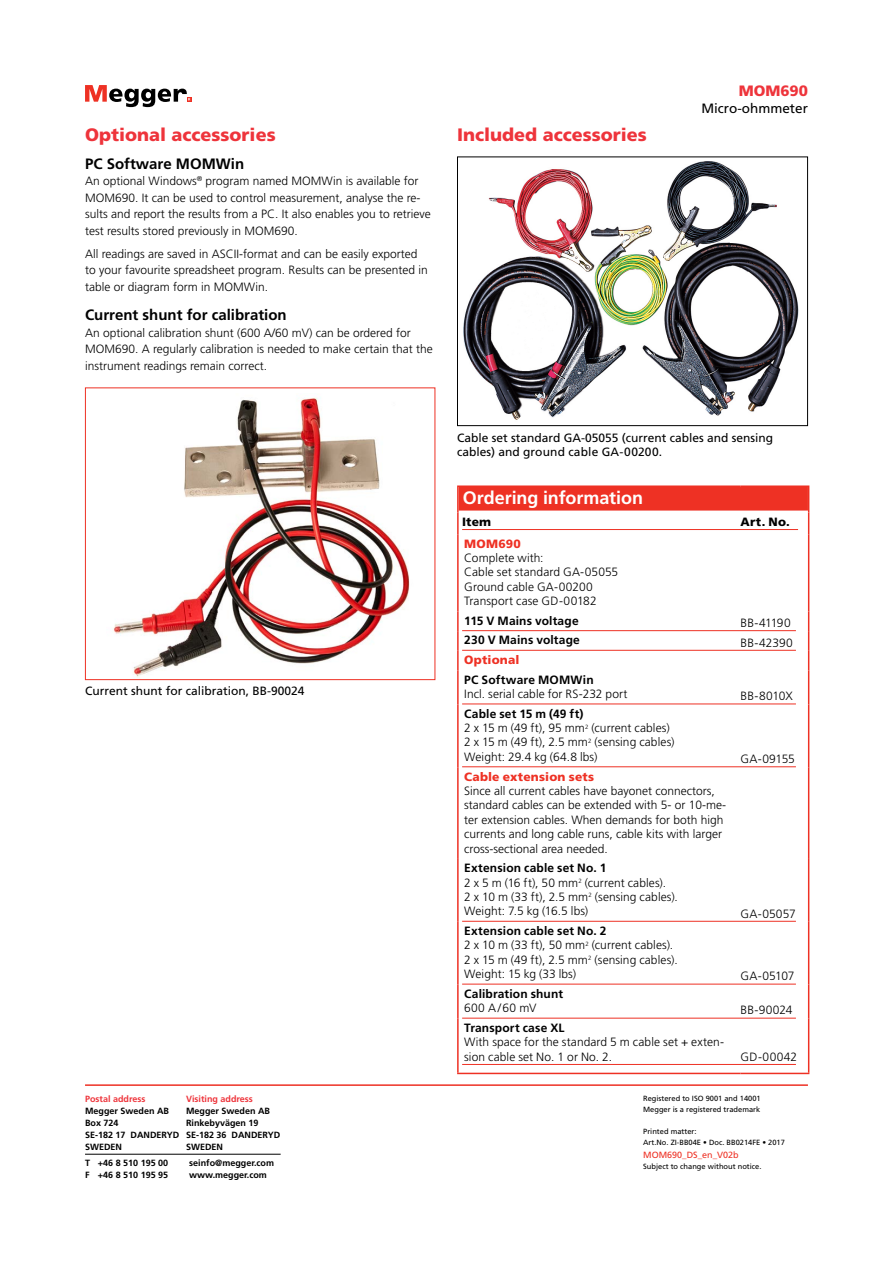
<style>
.page{position:relative;width:893px;height:1263px;background:#fff}
.page>*{position:absolute;margin:0;border:0;box-sizing:border-box;transform-origin:0 0}
.t1{font:900 18px "Frutiger LT Std";color:#ee343b}
.t2{font:700 18px "Frutiger LT Std";letter-spacing:-.005em;color:#fff}
.t3{font:700 15px "Frutiger LT Std";color:#000}
.t4{font:900 15px "Frutiger LT Std";color:#ee343b}
.t5{font:13.5px "Frutiger LT Std";color:#000}
.t6{font:300 12px/14.4px "Frutiger LT Std";color:#000}
.t7{font:12px/14.4px "Frutiger LT Std";color:#000}
.t8{font:700 12px "Frutiger LT Std";letter-spacing:.015em;color:#000}
.t9{font:900 12px "Frutiger LT Std";letter-spacing:.015em;color:#ee3124}
.t10{font:900 12px "Frutiger LT Std";letter-spacing:.015em;color:#000}
.t11{font:700 9px/12px "Frutiger LT Std";color:#000}
.t12{font:700 9px "Frutiger LT Std";color:#ee343b}
.t13{font:9px "Frutiger LT Std";color:#ee3124}
.t14{font:7.5px/11.1px "Frutiger LT Std";color:#000}
.s1{font-weight:700}
.s2{font-weight:300}
</style>
<div class="page">
<svg style="left:85px;top:85px;width:106px;height:22px"></svg>
<hr style="left:85px;top:1084px;width:723px;height:2px;background:#ee3124">
<hr style="left:85px;top:1154px;width:196px;height:1px;background:#000">
<hr style="left:457px;top:485px;width:284px;height:2px;background:#ee3124">
<hr style="left:457px;top:487px;width:2px;height:25px;background:#ee3124">
<hr style="left:741px;top:485px;width:68px;height:2px;background:#ee3124">
<hr style="left:457px;top:512px;width:2px;height:22px;background:#ee3124">
<svg style="left:808px;top:487px;width:1px;height:47px"></svg>
<hr style="left:457px;top:534px;width:2px;height:77px;background:#ee3124">
<hr style="left:808px;top:534px;width:1px;height:77px;background:#ee3124">
<hr style="left:457px;top:611px;width:2px;height:20px;background:#ee3124">
<hr style="left:457px;top:631px;width:2px;height:20px;background:#ee3124">
<svg style="left:457px;top:651px;width:2px;height:19px"></svg>
<svg style="left:808px;top:611px;width:1px;height:59px"></svg>
<hr style="left:457px;top:670px;width:2px;height:34px;background:#ee3124">
<hr style="left:808px;top:670px;width:1px;height:34px;background:#ee3124">
<hr style="left:457px;top:704px;width:2px;height:63px;background:#ee3124">
<hr style="left:808px;top:704px;width:1px;height:63px;background:#ee3124">
<hr style="left:457px;top:767px;width:2px;height:92px;background:#ee3124">
<hr style="left:808px;top:767px;width:1px;height:92px;background:#ee3124">
<hr style="left:457px;top:859px;width:2px;height:63px;background:#ee3124">
<hr style="left:808px;top:859px;width:1px;height:63px;background:#ee3124">
<hr style="left:457px;top:922px;width:2px;height:62px;background:#ee3124">
<hr style="left:808px;top:922px;width:1px;height:62px;background:#ee3124">
<hr style="left:457px;top:984px;width:2px;height:34px;background:#ee3124">
<hr style="left:808px;top:984px;width:1px;height:34px;background:#ee3124">
<hr style="left:457px;top:1018px;width:2px;height:55px;background:#ee3124">
<hr style="left:808px;top:1018px;width:1px;height:55px;background:#ee3124">
<hr style="left:457px;top:1073px;width:284px;height:1px;background:#ee3124">
<hr style="left:741px;top:1073px;width:68px;height:1px;background:#ee3124">
<div style="left:459px;top:487px;width:349px;height:24px;background:#ee3124"></div>
<hr style="left:462px;top:529px;width:336px;height:1px;background:#ee3124">
<hr style="left:462px;top:630px;width:334px;height:1px;background:#ee3124">
<hr style="left:462px;top:650px;width:334px;height:1px;background:#ee3124">
<hr style="left:462px;top:703px;width:334px;height:1px;background:#ee3124">
<hr style="left:462px;top:766px;width:334px;height:1px;background:#ee3124">
<hr style="left:462px;top:921px;width:334px;height:1px;background:#ee3124">
<hr style="left:462px;top:984px;width:334px;height:1px;background:#ee3124">
<hr style="left:462px;top:1018px;width:334px;height:1px;background:#ee3124">
<hr style="left:462px;top:1064px;width:334px;height:1px;background:#ee3124">
<img style="left:113px;top:397px;width:297px;height:280px">
<div style="left:85px;top:387px;width:350px;height:293px;border:1px solid #ee3124"></div>
<img style="left:463px;top:161px;width:336px;height:259px">
<div style="left:457px;top:157px;width:351px;height:269px;border:1px solid #000"></div>
<h1 class="t1" style="left:85px;top:124px;width:192px">Optional accessories</h1>
<p class="t3" style="left:85px;top:155px;width:161px">PC Software MOMWin</p>
<p class="t6" style="left:85px;top:173px;width:347px;line-height:16.5px">An optional Windows<sup>®</sup> program named MOMWin is available for MOM690. It can be used to control measurement, analyse the re&shy;sults and report the results from a PC. It also enables you to retrieve test results stored previously in MOM690.</p>
<p class="t6" style="left:85px;top:245px;width:344px;line-height:16.5px">All readings are saved in ASCII-format and can be easily exported to your favourite spreadsheet program. Results can be presented in table or diagram form in MOMWin.</p>
<p class="t3" style="left:85px;top:306px;width:203px">Current shunt for calibration</p>
<p class="t6" style="left:85px;top:325px;width:349px;line-height:16.5px">An optional calibration shunt (600 A/60 mV) can be ordered for<br>MOM690. A regularly calibration is needed to make certain that the instrument readings remain correct.</p>
<p class="t7" style="left:85px;top:684px;width:221px">Current shunt for calibration, BB-90024</p>
<p class="t12" style="left:186px;top:1094px;width:68px">Visiting address</p>
<p class="t11" style="left:186px;top:1105px;width:96px">Megger Sweden AB<br>Rinkebyvägen 19<br>SE-182 36 DANDERYD<br>SWEDEN</p>
<p class="t12" style="left:85px;top:1094px;width:62px">Postal address</p>
<p class="t11" style="left:85px;top:1105px;width:96px">Megger Sweden AB<br>Box 724<br>SE-182 17 DANDERYD<br>SWEDEN</p>
<p class="t11" style="left:85px;top:1157px;width:85px">T +46 8 510 195 00<br>F +46 8 510 195 95</p>
<p class="t11" style="left:189px;top:1157px;width:86px">seinfo@megger.com www.megger.com</p>
<h1 class="t1" style="left:457px;top:124px;width:191px">Included accessories</h1>
<p class="t4" style="left:739px;top:82px;width:71px">MOM690</p>
<p class="t5" style="left:701px;top:100px;width:108px">Micro-ohmmeter</p>
<p class="t7" style="left:457px;top:430px;width:318px">Cable set standard GA-05055 (current cables and sensing cables) and ground cable GA-00200.</p>
<h1 class="t2" style="left:463px;top:487px;width:182px">Ordering information</h1>
<p class="t10" style="left:462px;top:514px;width:31px">Item</p>
<p class="t10" style="left:741px;top:514px;width:51px">Art. No.</p>
<p class="t9" style="left:464px;top:536px;width:58px">MOM690</p>
<p class="t6" style="left:464px;top:551px;width:156px">Complete with:<br>Cable set standard GA-05055<br>Ground cable GA-00200<br>Transport case GD-00182</p>
<p class="t8" style="left:464px;top:613px;width:116px">115 V Mains voltage</p>
<p class="t6" style="left:741px;top:616px;width:52px">BB-41190</p>
<p class="t8" style="left:464px;top:633px;width:117px">230 V Mains voltage</p>
<p class="t6" style="left:741px;top:635px;width:54px">BB-42390</p>
<p class="t9" style="left:464px;top:652px;width:57px">Optional</p>
<p class="t8" style="left:464px;top:672px;width:131px">PC Software MOMWin</p>
<p class="t6" style="left:464px;top:687px;width:165px">Incl. serial cable for RS-232 port</p>
<p class="t6" style="left:741px;top:689px;width:54px">BB-8010X</p>
<p class="t6" style="left:464px;top:706px;width:212px"><span class="s1">Cable set 15 m (49 ft)<br></span>2 x 15 m (49 ft), 95 mm<sup>2</sup> (current cables)<br>2 x 15 m (49 ft), 2.5 mm<sup>2</sup> (sensing cables)<br>Weight: 29.4 kg (64.8 lbs)</p>
<p class="t6" style="left:741px;top:752px;width:56px">GA-09155</p>
<p class="t9" style="left:464px;top:769px;width:131px">Cable extension sets</p>
<p class="t6" style="left:464px;top:784px;width:263px">Since all current cables have bayonet connectors, standard cables can be extended with 5- or 10-me&shy;ter extension cables. When demands for both high currents and long cable runs, cable kits with larger cross-sectional area needed.</p>
<p class="t6" style="left:464px;top:861px;width:215px"><span class="s1">Extension cable set No. 1<br></span>2 x 5 m (16 ft), 50 mm<sup>2</sup> (current cables).<br>2 x 10 m (33 ft), 2.5 mm<sup>2</sup> (sensing cables).<br>Weight: 7.5 kg (16.5 lbs)</p>
<p class="t6" style="left:464px;top:924px;width:215px"><span class="s1">Extension cable set No. 2<br></span>2 x 10 m (33 ft), 50 mm<sup>2</sup> (current cables).<br>2 x 15 m (49 ft), 2.5 mm<sup>2</sup> (sensing cables).<br>Weight: 15 kg (33 lbs)</p>
<p class="t6" style="left:741px;top:906px;width:57px">GA-05057</p>
<p class="t6" style="left:741px;top:969px;width:55px">GA-05107</p>
<p class="t8" style="left:464px;top:987px;width:100px">Calibration shunt</p>
<p class="t6" style="left:464px;top:1001px;width:74px">600 A/60 mV</p>
<p class="t6" style="left:741px;top:1003px;width:53px">BB-90024</p>
<p class="t8" style="left:464px;top:1021px;width:102px">Transport case XL</p>
<p class="t6" style="left:464px;top:1035px;width:261px">With space for the standard 5 m cable set + exten&shy;sion cable set No. 1 or No. 2.</p>
<p class="t6" style="left:741px;top:1049px;width:58px">GD-00042</p>
<p class="t14" style="left:643px;top:1092px;width:119px">Registered to ISO 9001 and 14001<br>Megger is a registered trademark</p>
<p class="t14" style="left:643px;top:1126px;width:143px">Printed matter:<br>Art.No. ZI-BB04E <span class="s2">•</span> Doc. BB0214FE <span class="s2">•</span> 2017</p>
<p class="t13" style="left:643px;top:1150px;width:97px">MOM690_DS_en_V02b</p>
<p class="t14" style="left:643px;top:1161px;width:120px">Subject to change without notice.</p>
</div>
